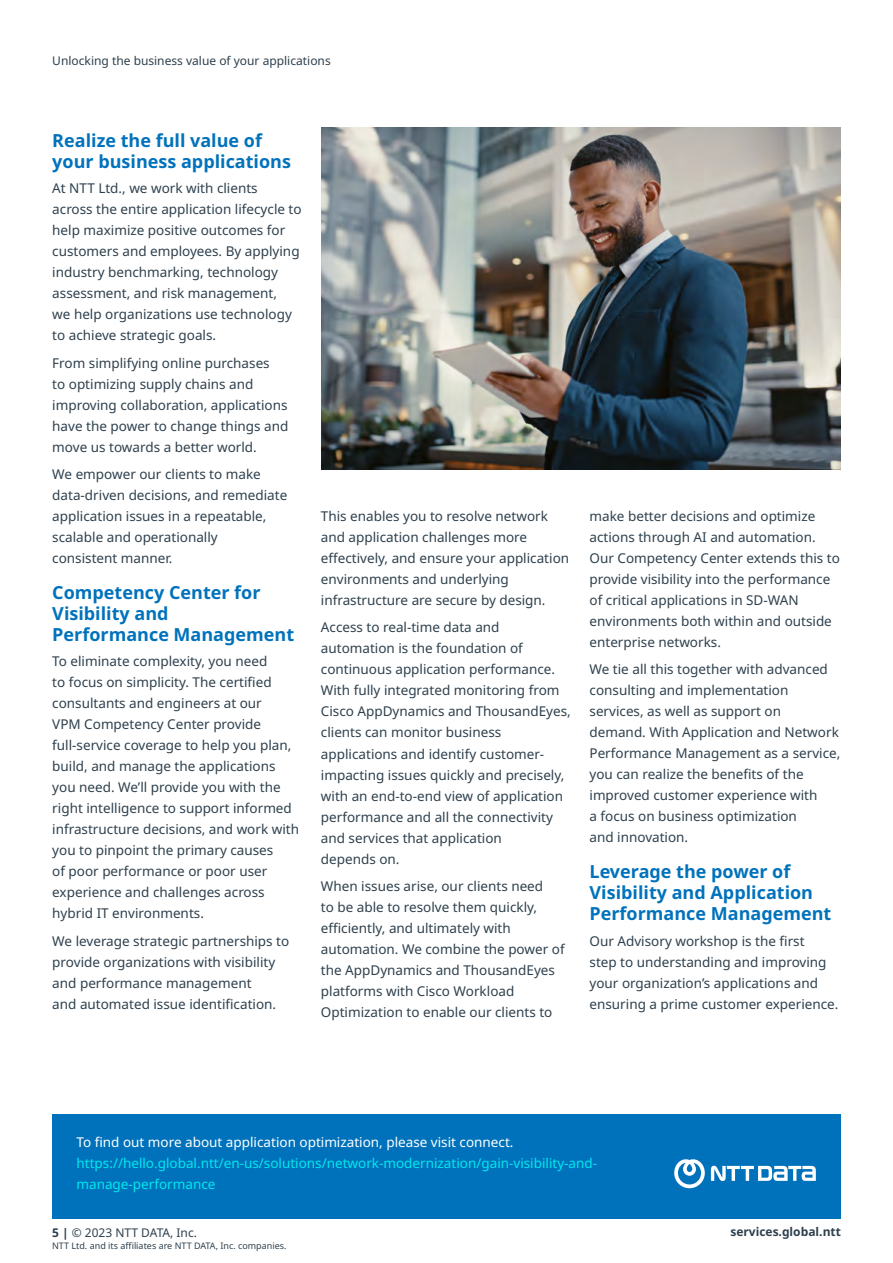
<style>
.page{position:relative;width:893px;height:1263px;background:#fff}
.page>*{position:absolute;margin:0;border:0;box-sizing:border-box;transform-origin:0 0}
.t1{font:700 18px/21px "Noto Sans";color:#0072bc}
.t2{font:13.5px/21px "Noto Sans";color:#2e404d}
.t3{font:13.5px/21px "Noto Sans";color:#00e9ed}
.t4{font:13.5px "Noto Sans";color:#fff}
.t5{font:12px "Noto Sans";color:#2e404d}
.t6{font:700 12px "Noto Sans";color:#2e404d}
.t7{font:9px "Noto Sans";color:#2e404d}
.s1{font-weight:700}
</style>
<div class="page">
<img style="left:321px;top:128px;width:520px;height:342px">
<div style="left:52px;top:1114px;width:789px;height:104px;background:#0072bc"></div>
<svg style="left:674px;top:1159px;width:31px;height:29px"></svg>
<svg style="left:711px;top:1166px;width:105px;height:15px"></svg>
<p class="t5" style="left:52px;top:54px;width:280px">Unlocking the business value of your applications</p>
<h1 class="t1" style="left:52px;top:130px;width:240px">Realize the full value of your business applications</h1>
<p class="t2" style="left:52px;top:178px;width:251px">At NTT Ltd., we work with clients<br>across the entire application lifecycle to help maximize positive outcomes for customers and employees. By applying industry benchmarking, technology assessment, and risk management,<br>we help organizations use technology to achieve strategic goals.</p>
<p class="t2" style="left:52px;top:352px;width:238px">From simplifying online purchases<br>to optimizing supply chains and improving collaboration, applications have the power to change things and move us towards a better world.</p>
<p class="t2" style="left:52px;top:464px;width:237px">We empower our clients to make data-driven decisions, and remediate application issues in a repeatable, scalable and operationally<br>consistent manner.</p>
<h1 class="t1" style="left:52px;top:582px;width:243px">Competency Center for<br>Visibility and<br>Performance Management</h1>
<p class="t2" style="left:52px;top:651px;width:248px">To eliminate complexity, you need<br>to focus on simplicity. The certified consultants and engineers at our<br>VPM Competency Center provide full-service coverage to help you plan, build, and manage the applications you need. We’ll provide you with the right intelligence to support informed infrastructure decisions, and work with you to pinpoint the primary causes<br>of poor performance or poor user experience and challenges across hybrid IT environments.</p>
<p class="t2" style="left:52px;top:930px;width:238px">We leverage strategic partnerships to provide organizations with visibility and performance management<br>and automated issue identification.</p>
<p class="t2" style="left:321px;top:506px;width:250px">This enables you to resolve network and application challenges more effectively, and ensure your application environments and underlying infrastructure are secure by design.</p>
<p class="t2" style="left:321px;top:617px;width:251px">Access to real-time data and automation is the foundation of continuous application performance.<br>With fully integrated monitoring from Cisco AppDynamics and ThousandEyes, clients can monitor business applications and identify customer&shy;impacting issues quickly and precisely, with an end-to-end view of application performance and all the connectivity and services that application<br>depends on.</p>
<p class="t2" style="left:321px;top:876px;width:245px">When issues arise, our clients need<br>to be able to resolve them quickly, efficiently, and ultimately with automation. We combine the power of the AppDynamics and ThousandEyes platforms with Cisco Workload Optimization to enable our clients to</p>
<p class="t2" style="left:589px;top:506px;width:252px">make better decisions and optimize actions through AI and automation.<br>Our Competency Center extends this to provide visibility into the performance of critical applications in SD-WAN environments both within and outside enterprise networks.</p>
<p class="t2" style="left:589px;top:659px;width:252px">We tie all this together with advanced consulting and implementation services, as well as support on demand. With Application and Network<br>Performance Management as a service, you can realize the benefits of the improved customer experience with<br>a focus on business optimization<br>and innovation.</p>
<h1 class="t1" style="left:589px;top:861px;width:243px">Leverage the power of<br>Visibility and Application<br>Performance Management</h1>
<p class="t2" style="left:589px;top:930px;width:250px">Our Advisory workshop is the first<br>step to understanding and improving your organization’s applications and ensuring a prime customer experience.</p>
<p class="t4" style="left:77px;top:1134px;width:438px">To find out more about application optimization, please visit connect.</p>
<p class="t3" style="left:77px;top:1152px;width:522px">https://hello.global.ntt/en-us/solutions/network-modernization/gain-visibility-and&shy;manage-performance</p>
<p class="t5" style="left:52px;top:1225px;width:146px"><span class="s1">5 |</span> © 2023 NTT DATA, Inc.</p>
<p class="t7" style="left:52px;top:1240px;width:236px">NTT Ltd. and its affiliates are NTT DATA, Inc. companies.</p>
<p class="t6" style="left:730px;top:1225px;width:112px">services.global.ntt</p>
</div>
